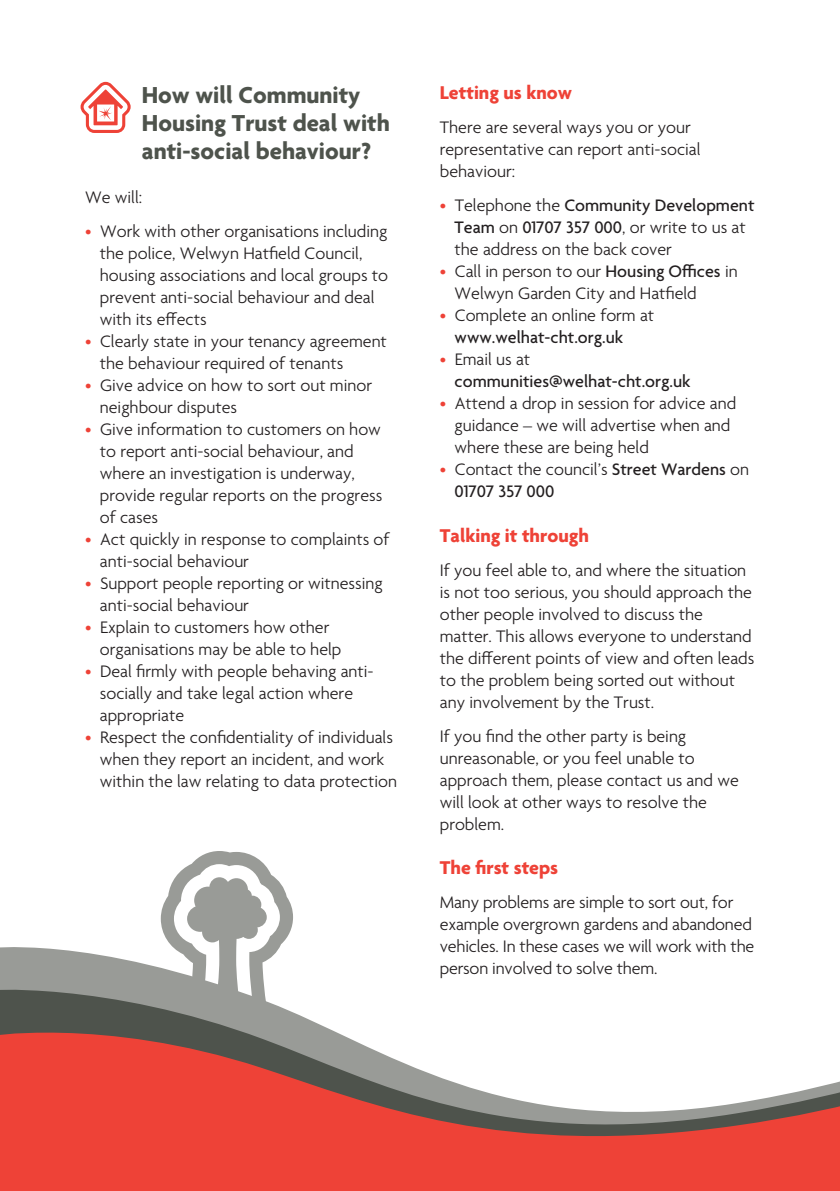
<style>
.page{position:relative;width:840px;height:1191px;background:#fff}
.page>*{position:absolute;margin:0;border:0;box-sizing:border-box;transform-origin:0 0}
.t1{font:700 25px/28px "Agenda";color:#4e534c}
.t2{font:700 20px "Agenda";color:#ee4237}
.t3{font:300 18px/22px "Agenda";color:#231f20}
.t4{font:500 18px/22px "Agenda";color:#231f20}
.s1{color:#ee4237}
.s2{font-weight:500}
.s3{font-weight:300;color:#ee4237}
.s4{font-weight:300}
</style>
<div class="page">
<svg style="left:161px;top:851px;width:132px;height:82px"></svg>
<div style="left:0;top:1161px;width:839px;height:30px;background:#ee4237"></div>
<div style="left:0;top:1151px;width:839px;height:10px;background:#ee4237"></div>
<svg style="left:0;top:933px;width:839px;height:218px"></svg>
<svg style="left:80px;top:82px;width:51px;height:51px"></svg>
<h1 class="t1" style="left:142px;top:80px;width:249px">How will Community<br>Housing Trust deal with anti-social behaviour?</h1>
<p class="t3" style="left:85px;top:186px;width:58px">We will:</p>
<p class="t3" style="left:100px;top:220px;width:289px;text-indent:-15px"><span class="s1">•</span> Work with other organisations including the police, Welwyn Hatfield Council, housing associations and local groups to prevent anti-social behaviour and deal with its effects</p>
<p class="t3" style="left:100px;top:330px;width:288px;text-indent:-15px"><span class="s1">•</span> Clearly state in your tenancy agreement the behaviour required of tenants</p>
<p class="t3" style="left:100px;top:374px;width:273px;text-indent:-15px"><span class="s1">•</span> Give advice on how to sort out minor neighbour disputes</p>
<p class="t3" style="left:100px;top:418px;width:284px;text-indent:-15px"><span class="s1">•</span> Give information to customers on how to report anti-social behaviour, and where an investigation is underway, provide regular reports on the progress of cases</p>
<p class="t3" style="left:100px;top:528px;width:291px;text-indent:-15px"><span class="s1">•</span> Act quickly in response to complaints of anti-social behaviour</p>
<p class="t3" style="left:100px;top:572px;width:284px;text-indent:-15px"><span class="s1">•</span> Support people reporting or witnessing anti-social behaviour</p>
<p class="t3" style="left:100px;top:616px;width:243px;text-indent:-15px"><span class="s1">•</span> Explain to customers how other organisations may be able to help</p>
<p class="t3" style="left:100px;top:660px;width:275px;text-indent:-15px"><span class="s1">•</span> Deal firmly with people behaving anti&shy;socially and take legal action where appropriate</p>
<p class="t3" style="left:100px;top:726px;width:298px;text-indent:-15px"><span class="s1">•</span> Respect the confidentiality of individuals when they report an incident, and work within the law relating to data protection</p>
<p class="t2" style="left:439px;top:81px;width:134px">Letting us know</p>
<p class="t3" style="left:439px;top:116px;width:262px">There are several ways you or your representative can report anti-social behaviour:</p>
<p class="t3" style="left:454px;top:194px;width:301px;text-indent:-15px"><span class="s1">•</span> Telephone the <span class="s2">Community Development<br>Team</span> on <span class="s2">01707 357 000</span>, or write to us at the address on the back cover</p>
<p class="t3" style="left:454px;top:260px;width:284px;text-indent:-15px"><span class="s1">•</span> Call in person to our <span class="s2">Housing Offices</span> in<br>Welwyn Garden City and Hatfield</p>
<p class="t3" style="left:454px;top:304px;width:201px;text-indent:-15px"><span class="s1">•</span> Complete an online form at <span class="s2">www.welhat-cht.org.uk</span></p>
<p class="t4" style="left:454px;top:348px;width:237px;text-indent:-15px"><span class="s3">•</span> <span class="s4">Email us at </span>communities@welhat-cht.org.uk</p>
<p class="t3" style="left:454px;top:392px;width:283px;text-indent:-15px"><span class="s1">•</span> Attend a drop in session for advice and guidance – we will advertise when and where these are being held</p>
<p class="t4" style="left:454px;top:458px;width:296px;text-indent:-15px"><span class="s3">•</span> <span class="s4">Contact the council’s</span> Street Wardens <span class="s4">on<br></span>01707 357 000</p>
<p class="t2" style="left:439px;top:523px;width:151px">Talking it through</p>
<p class="t3" style="left:439px;top:558px;width:316px">If you feel able to, and where the situation is not too serious, you should approach the other people involved to discuss the matter. This allows everyone to understand the different points of view and often leads to the problem being sorted out without any involvement by the Trust.</p>
<p class="t3" style="left:439px;top:724px;width:300px">If you find the other party is being unreasonable, or you feel unable to approach them, please contact us and we will look at other ways to resolve the problem.</p>
<p class="t2" style="left:439px;top:855px;width:120px">The first steps</p>
<p class="t3" style="left:439px;top:890px;width:316px">Many problems are simple to sort out, for example overgrown gardens and abandoned vehicles. In these cases we will work with the person involved to solve them.</p>
</div>
